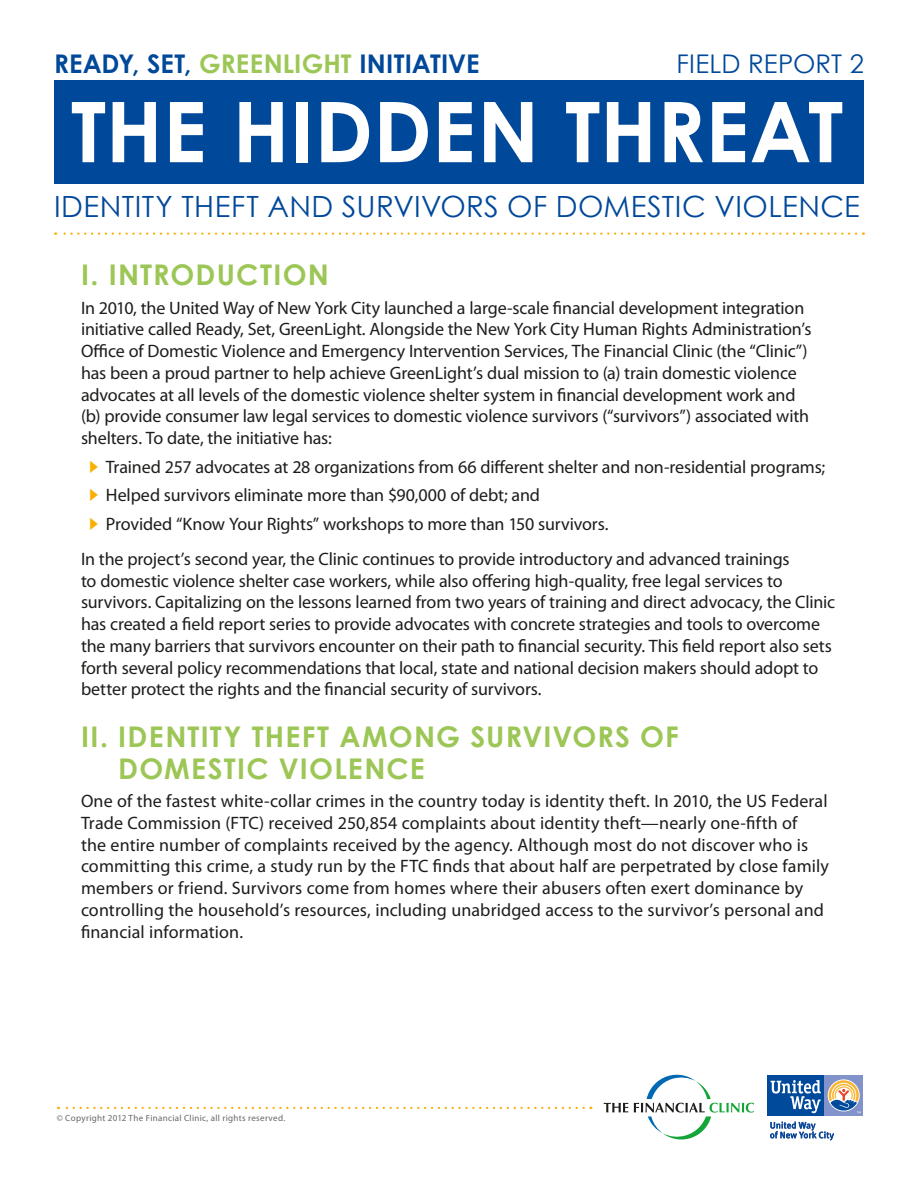
<style>
.page{position:relative;width:918px;height:1188px;background:#fff}
.page>*{position:absolute;margin:0;border:0;box-sizing:border-box;transform-origin:0 0}
.t1{font:700 83.85px "Century Gothic";color:#fff}
.t2{font:29.25px "Century Gothic";letter-spacing:.015em;color:#00489a}
.Header_A{font:700 28.5px/31.5px "Century Gothic";letter-spacing:.04em;color:#9cc655}
.t3{font:700 25.8px "Century Gothic";letter-spacing:.005em;color:#00489a}
.t4{font:25.8px "Century Gothic";letter-spacing:.005em;color:#00489a}
.Body{font:18px/21.8px "Myriad Pro";letter-spacing:-.005em;color:#1d1d1b}
.t5{font:9px "Myriad Pro";letter-spacing:.035em;color:#666665}
.s1{color:#9cc655}
.s2{color:#f9b000}
</style>
<div class="page">
<svg style="left:604px;top:1103px;width:24px;height:9px"></svg>
<svg style="left:634px;top:1074px;width:120px;height:66px"></svg>
<svg style="left:767px;top:1075px;width:96px;height:41px"></svg>
<div style="left:824px;top:1076px;width:39px;height:40px;background:#8292ca"></div>
<svg style="left:828px;top:1079px;width:32px;height:32px"></svg>
<div style="left:768px;top:1076px;width:56px;height:40px;background:#004a9b"></div>
<svg style="left:829px;top:1080px;width:32px;height:33px"></svg>
<svg style="left:771px;top:1080px;width:50px;height:33px"></svg>
<svg style="left:770px;top:1122px;width:64px;height:18px"></svg>
<svg style="left:55px;top:232px;width:801px;height:3px"></svg>
<svg style="left:58px;top:1107px;width:526px;height:2px"></svg>
<div style="left:54px;top:81px;width:810px;height:103px;background:#00489a"></div>
<p class="t3" style="left:54px;top:48px;width:427px">READY, SET, <span class="s1">GREENLIGHT</span> INITIATIVE</p>
<p class="t4" style="left:677px;top:48px;width:189px">FIELD REPORT 2</p>
<p class="t1" style="left:71px;top:79px;width:774px">THE HIDDEN THREAT</p>
<p class="t2" style="left:54px;top:189px;width:807px">IDENTITY THEFT AND SURVIVORS OF DOMESTIC VIOLENCE</p>
<p class="Header_A" style="left:81px;top:258px;width:249px">I. INTRODUCTION</p>
<p class="Body" style="left:81px;top:297px;width:732px">In 2010, the United Way of New York City launched a large-scale financial development integration initiative called Ready, Set, GreenLight. Alongside the New York City Human Rights Administration’s Office of Domestic Violence and Emergency Intervention Services, The Financial Clinic (the “Clinic”) has been a proud partner to help achieve GreenLight’s dual mission to (a) train domestic violence advocates at all levels of the domestic violence shelter system in financial development work and (b) provide consumer law legal services to domestic violence survivors (“survivors”) associated with shelters. To date, the initiative has:</p>
<p class="Body" style="left:81px;top:456px;width:746px"><span class="s2">✔</span>Trained 257 advocates at 28 organizations from 66 different shelter and non-residential programs;</p>
<p class="Body" style="left:81px;top:485px;width:461px"><span class="s2">✔</span>Helped survivors eliminate more than $90,000 of debt; and</p>
<p class="Body" style="left:81px;top:513px;width:529px"><span class="s2">✔</span>Provided “Know Your Rights” workshops to more than 150 survivors.</p>
<p class="Body" style="left:81px;top:548px;width:756px">In the project’s second year, the Clinic continues to provide introductory and advanced trainings<br>to domestic violence shelter case workers, while also offering high-quality, free legal services to survivors. Capitalizing on the lessons learned from two years of training and direct advocacy, the Clinic has created a field report series to provide advocates with concrete strategies and tools to overcome the many barriers that survivors encounter on their path to financial security. This field report also sets forth several policy recommendations that local, state and national decision makers should adopt to better protect the rights and the financial security of survivors.</p>
<p class="Header_A" style="left:118px;top:720px;width:562px;text-indent:-37px">II. IDENTITY THEFT AMONG SURVIVORS OF<br>DOMESTIC VIOLENCE</p>
<p class="Body" style="left:81px;top:791px;width:750px">One of the fastest white-collar crimes in the country today is identity theft. In 2010, the US Federal Trade Commission (FTC) received 250,854 complaints about identity theft—nearly one-fifth of<br>the entire number of complaints received by the agency. Although most do not discover who is committing this crime, a study run by the FTC finds that about half are perpetrated by close family members or friend. Survivors come from homes where their abusers often exert dominance by controlling the household’s resources, including unabridged access to the survivor’s personal and financial information.</p>
<p class="t5" style="left:57px;top:1113px;width:230px">© Copyright 2012 The Financial Clinic, all rights reserved.</p>
</div>
